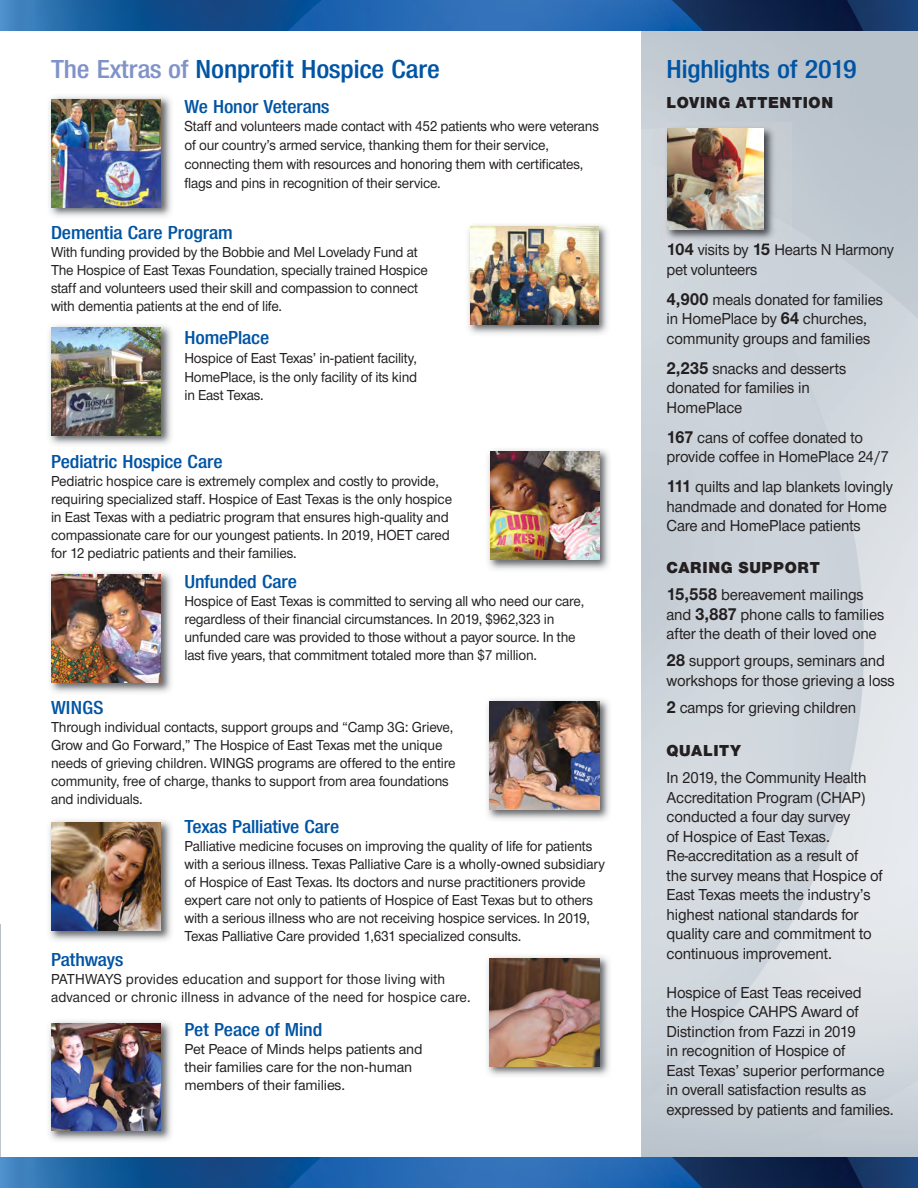
<style>
.page{position:relative;width:918px;height:1188px;background:#fff}
.page>*{position:absolute;margin:0;border:0;box-sizing:border-box;transform-origin:0 0}
.t1{font:600 condensed 27px "Nimbus San Nov T";letter-spacing:-.005em;color:#0054a4;scale:1.1 1}
.t2{font:600 condensed 19.5px "Nimbus San Nov T";letter-spacing:-.005em;color:#0054a4;scale:1.1 1}
.t3{font:500 16.5px/19.5px "Nimbus San Nov T";letter-spacing:-.01em;color:#231f20;scale:.95 1}
.t4{font:16.5px "Nimbus San Nov T Blac";letter-spacing:.04em;color:#231f20}
.t5{font:500 15px/18px "Nimbus San Nov T";letter-spacing:-.01em;color:#231f20;scale:.95 1}
.t6{font:500 15px/18px "Nimbus San Nov T";letter-spacing:.01em;color:#231f20;scale:.95 1}
.t7{font:500 15px/18px "Nimbus San Nov T";letter-spacing:-.01em;color:#231f20}
.s1{color:#8093c8}
.s2{font-weight:700;font-size:18px}
</style>
<div class="page">
<img style="left:0;top:925px;width:1px;height:233px">
<img style="left:641px;top:30px;width:277px;height:1128px">
<img style="left:0;top:0;width:918px;height:30px">
<img style="left:0;top:1158px;width:918px;height:30px">
<img style="left:49px;top:96px;width:123px;height:121px">
<img style="left:51px;top:99px;width:110px;height:108px">
<img style="left:488px;top:449px;width:122px;height:121px">
<img style="left:490px;top:452px;width:110px;height:108px">
<img style="left:50px;top:572px;width:122px;height:121px">
<img style="left:52px;top:575px;width:109px;height:108px">
<img style="left:487px;top:699px;width:123px;height:121px">
<img style="left:490px;top:702px;width:110px;height:108px">
<img style="left:49px;top:820px;width:123px;height:121px">
<img style="left:51px;top:823px;width:110px;height:108px">
<img style="left:49px;top:325px;width:123px;height:120px">
<img style="left:51px;top:327px;width:110px;height:108px">
<img style="left:468px;top:225px;width:140px;height:109px">
<img style="left:470px;top:227px;width:128px;height:97px">
<img style="left:487px;top:956px;width:123px;height:120px">
<img style="left:490px;top:958px;width:110px;height:108px">
<img style="left:49px;top:1021px;width:123px;height:120px">
<img style="left:51px;top:1024px;width:110px;height:107px">
<img style="left:661px;top:123px;width:130px;height:121px">
<svg style="left:668px;top:243px;width:26px;height:1px"></svg>
<img style="left:698px;top:244px;width:51px;height:1px">
<svg style="left:754px;top:244px;width:16px;height:1px"></svg>
<svg style="left:776px;top:244px;width:15px;height:1px"></svg>
<img style="left:667px;top:129px;width:97px;height:100px">
<h1 class="t1" style="left:51px;top:59px;width:355px"><span class="s1">The Extras of</span> Nonprofit Hospice Care</h1>
<h2 class="t2" style="left:185px;top:98px;width:133px">We Honor Veterans</h2>
<p class="t5" style="left:185px;top:118px;width:438px;line-height:18.8px">Staff and volunteers made contact with 452 patients who were veterans of our country’s armed service, thanking them for their service, connecting them with resources and honoring them with certificates, flags and pins in recognition of their service.</p>
<h2 class="t2" style="left:51px;top:225px;width:167px">Dementia Care Program</h2>
<p class="t5" style="left:51px;top:244px;width:398px">With funding provided by the Bobbie and Mel Lovelady Fund at The Hospice of East Texas Foundation, specially trained Hospice staff and volunteers used their skill and compassion to connect with dementia patients at the end of life.</p>
<h2 class="t2" style="left:184px;top:330px;width:79px">HomePlace</h2>
<p class="t5" style="left:184px;top:350px;width:246px;line-height:18.8px;text-align:justify">Hospice of East Texas’ in-patient facility, HomePlace, is the only facility of its kind in East Texas.</p>
<h2 class="t2" style="left:51px;top:453px;width:157px">Pediatric Hospice Care</h2>
<p class="t5" style="left:51px;top:473px;width:424px">Pediatric hospice care is extremely complex and costly to provide, requiring specialized staff. Hospice of East Texas is the only hospice in East Texas with a pediatric program that ensures high-quality and compassionate care for our youngest patients. In 2019, HOET cared for 12 pediatric patients and their families.</p>
<h2 class="t2" style="left:184px;top:574px;width:104px">Unfunded Care</h2>
<p class="t5" style="left:184px;top:593px;width:422px">Hospice of East Texas is committed to serving all who need our care, regardless of their financial circumstances. In 2019, $962,323 in unfunded care was provided to those without a payor source. In the last five years, that commitment totaled more than $7 million.</p>
<h2 class="t2" style="left:51px;top:700px;width:49px">WINGS</h2>
<p class="t5" style="left:51px;top:720px;width:427px">Through individual contacts, support groups and “Camp 3G: Grieve, Grow and Go Forward,” The Hospice of East Texas met the unique needs of grieving children. WINGS programs are offered to the entire community, free of charge, thanks to support from area foundations and individuals.</p>
<h2 class="t2" style="left:184px;top:819px;width:142px">Texas Palliative Care</h2>
<p class="t5" style="left:184px;top:839px;width:444px">Palliative medicine focuses on improving the quality of life for patients with a serious illness. Texas Palliative Care is a wholly-owned subsidiary of Hospice of East Texas. Its doctors and nurse practitioners provide expert care not only to patients of Hospice of East Texas but to others with a serious illness who are not receiving hospice services. In 2019, Texas Palliative Care provided 1,631 specialized consults.</p>
<h2 class="t2" style="left:51px;top:952px;width:67px">Pathways</h2>
<p class="t6" style="left:51px;top:972px;width:443px">PATHWAYS provides education and support for those living with advanced or chronic illness in advance of the need for hospice care.</p>
<h2 class="t2" style="left:184px;top:1022px;width:127px">Pet Peace of Mind</h2>
<p class="t7" style="left:184px;top:1041px;width:240px">Pet Peace of Minds helps patients and their families care for the non-human members of their families.</p>
<h1 class="t1" style="left:667px;top:59px;width:175px">Highlights of 2019</h1>
<p class="t4" style="left:667px;top:96px;width:168px">LOVING ATTENTION</p>
<p class="t3" style="left:667px;top:242px;width:241px"><span class="s2">104</span> visits by <span class="s2">15</span> Hearts N Harmony pet volunteers</p>
<p class="t3" style="left:667px;top:291px;width:229px"><span class="s2">4,900</span> meals donated for families in HomePlace by <span class="s2">64</span> churches, community groups and families</p>
<p class="t3" style="left:667px;top:360px;width:191px"><span class="s2">2,235</span> snacks and desserts donated for families in<br>HomePlace</p>
<p class="t3" style="left:667px;top:429px;width:236px"><span class="s2">167</span> cans of coffee donated to provide coffee in HomePlace 24/7</p>
<p class="t3" style="left:667px;top:479px;width:240px"><span class="s2">111</span> quilts and lap blankets lovingly handmade and donated for Home<br>Care and HomePlace patients</p>
<p class="t4" style="left:667px;top:561px;width:155px">CARING SUPPORT</p>
<p class="t3" style="left:667px;top:587px;width:231px"><span class="s2">15,558</span> bereavement mailings and <span class="s2">3,887</span> phone calls to families after the death of their loved one</p>
<p class="t3" style="left:667px;top:653px;width:242px"><span class="s2">28</span> support groups, seminars and workshops for those grieving a loss</p>
<p class="t3" style="left:667px;top:699px;width:201px"><span class="s2">2</span> camps for grieving children</p>
<p class="t4" style="left:667px;top:744px;width:76px">QUALITY</p>
<p class="t3" style="left:667px;top:770px;width:229px">In 2019, the Community Health<br>Accreditation Program (CHAP) conducted a four day survey<br>of Hospice of East Texas.<br>Re-accreditation as a result of the survey means that Hospice of<br>East Texas meets the industry’s highest national standards for quality care and commitment to continuous improvement.</p>
<p class="t3" style="left:667px;top:984px;width:241px">Hospice of East Teas received<br>the Hospice CAHPS Award of<br>Distinction from Fazzi in 2019<br>in recognition of Hospice of<br>East Texas’ superior performance in overall satisfaction results as expressed by patients and families.</p>
</div>
